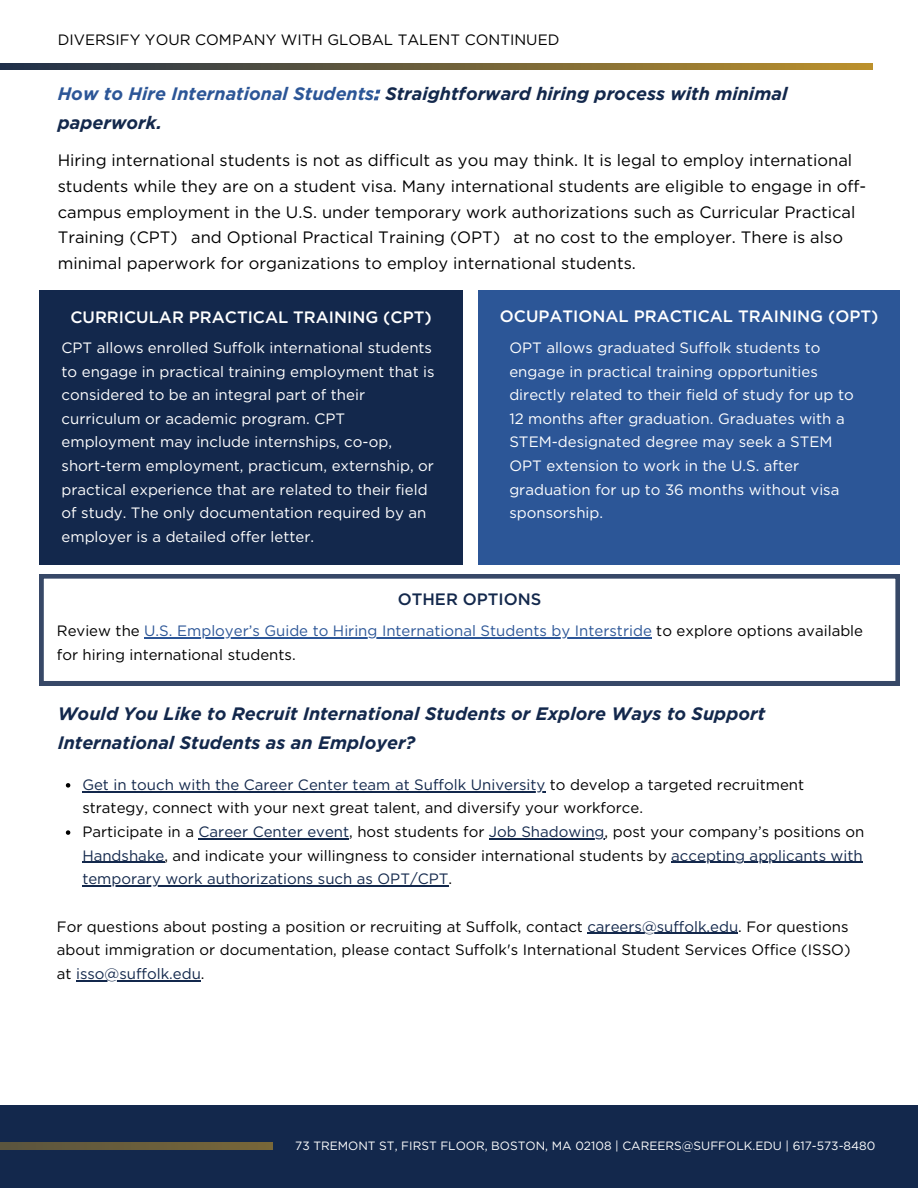
<style>
.page{position:relative;width:918px;height:1188px;background:#fff}
.page>*{position:absolute;margin:0;border:0;box-sizing:border-box;transform-origin:0 0}
.t1{font:italic 700 18px/29.2px "Gotham";color:#13284c}
.t2{font:16.5px/26px "Gotham";color:#000}
.t3{font:500 16.5px "Gotham";color:#fff}
.t4{font:500 16.5px "Gotham";color:#13284c}
.t5{font:15px/23.7px "Gotham";color:#000}
.t6{font:15px/23.5px "Gotham";color:#fff}
.t7{font:12px "Gotham";color:#fff}
.s1{color:#2c5697}
.s2{color:#13284c}
</style>
<div class="page">
<svg style="left:0;top:63px;width:872px;height:7px;background:#6d603a"></svg>
<div style="left:0;top:1105px;width:918px;height:83px;background:#13284c"></div>
<svg style="left:0;top:1143px;width:273px;height:7px;background:#695d3b"></svg>
<svg style="left:66px;top:783px;width:4px;height:5px"></svg>
<hr style="left:82px;top:791px;width:463px;height:1px;background:#13284c">
<svg style="left:66px;top:830px;width:4px;height:5px"></svg>
<hr style="left:199px;top:838px;width:150px;height:1px;background:#13284c">
<hr style="left:489px;top:838px;width:116px;height:1px;background:#13284c">
<hr style="left:82px;top:862px;width:82px;height:1px;background:#13284c">
<hr style="left:671px;top:862px;width:192px;height:1px;background:#13284c">
<hr style="left:82px;top:885px;width:366px;height:2px;background:#13284c">
<hr style="left:587px;top:933px;width:151px;height:1px;background:#13284c">
<hr style="left:76px;top:980px;width:125px;height:1px;background:#13284c">
<div style="left:39px;top:290px;width:424px;height:275px;background:#13284c"></div>
<div style="left:478px;top:290px;width:422px;height:275px;background:#2c5697"></div>
<svg style="left:39px;top:574px;width:861px;height:111px"></svg>
<hr style="left:144px;top:637px;width:508px;height:2px;background:#2c5697">
<p class="t5" style="left:58px;top:28px;width:503px">DIVERSIFY YOUR COMPANY WITH GLOBAL TALENT CONTINUED</p>
<p class="t1" style="left:58px;top:79px;width:731px"><span class="s1">How to Hire International Students:</span> Straightforward hiring process with minimal paperwork.</p>
<p class="t2" style="left:58px;top:147px;width:810px">Hiring international students is not as difficult as you may think. It is legal to employ international students while they are on a student visa. Many international students are eligible to engage in off&shy;campus employment in the U.S. under temporary work authorizations such as Curricular Practical Training (CPT) and Optional Practical Training (OPT) at no cost to the employer. There is also minimal paperwork for organizations to employ international students.</p>
<p class="t3" style="left:70px;top:307px;width:363px">CURRICULAR PRACTICAL TRAINING (CPT)</p>
<p class="t3" style="left:500px;top:306px;width:380px">OCUPATIONAL PRACTICAL TRAINING (OPT)</p>
<p class="t6" style="left:509px;top:336px;width:346px">OPT allows graduated Suffolk students to engage in practical training opportunities directly related to their field of study for up to 12 months after graduation. Graduates with a STEM-designated degree may seek a STEM OPT extension to work in the U.S. after graduation for up to 36 months without visa sponsorship.</p>
<p class="t6" style="left:62px;top:336px;width:375px">CPT allows enrolled Suffolk international students to engage in practical training employment that is considered to be an integral part of their curriculum or academic program. CPT employment may include internships, co-op, short-term employment, practicum, externship, or practical experience that are related to their field of study. The only documentation required by an employer is a detailed offer letter.</p>
<p class="t4" style="left:398px;top:589px;width:145px">OTHER OPTIONS</p>
<p class="t5" style="left:57px;top:619px;width:808px">Review the <span class="s1">U.S. Employer’s Guide to Hiring International Students by Interstride</span> to explore options available for hiring international students.</p>
<p class="t1" style="left:58px;top:699px;width:709px">Would You Like to Recruit International Students or Explore Ways to Support<br>International Students as an Employer?</p>
<p class="t5" style="left:82px;top:773px;width:723px"><span class="s2">Get in touch with the Career Center team at Suffolk University</span> to develop a targeted recruitment strategy, connect with your next great talent, and diversify your workforce.</p>
<p class="t5" style="left:82px;top:820px;width:784px;text-align:justify">Participate in a <span class="s2">Career Center event</span>, host students for <span class="s2">Job Shadowing</span>, post your company’s positions on <span class="s2">Handshake</span>, and indicate your willingness to consider international students by <span class="s2">accepting applicants with temporary work authorizations such as OPT/CPT</span>.</p>
<p class="t5" style="left:57px;top:914px;width:795px">For questions about posting a position or recruiting at Suffolk, contact <span class="s2">careers@suffolk.edu</span>. For questions about immigration or documentation, please contact Suffolk's International Student Services Office (ISSO) at <span class="s2">isso@suffolk.edu</span>.</p>
<p class="t7" style="left:295px;top:1139px;width:582px">73 TREMONT ST, FIRST FLOOR, BOSTON, MA 02108 | CAREERS@SUFFOLK.EDU | 617-573-8480</p>
</div>
